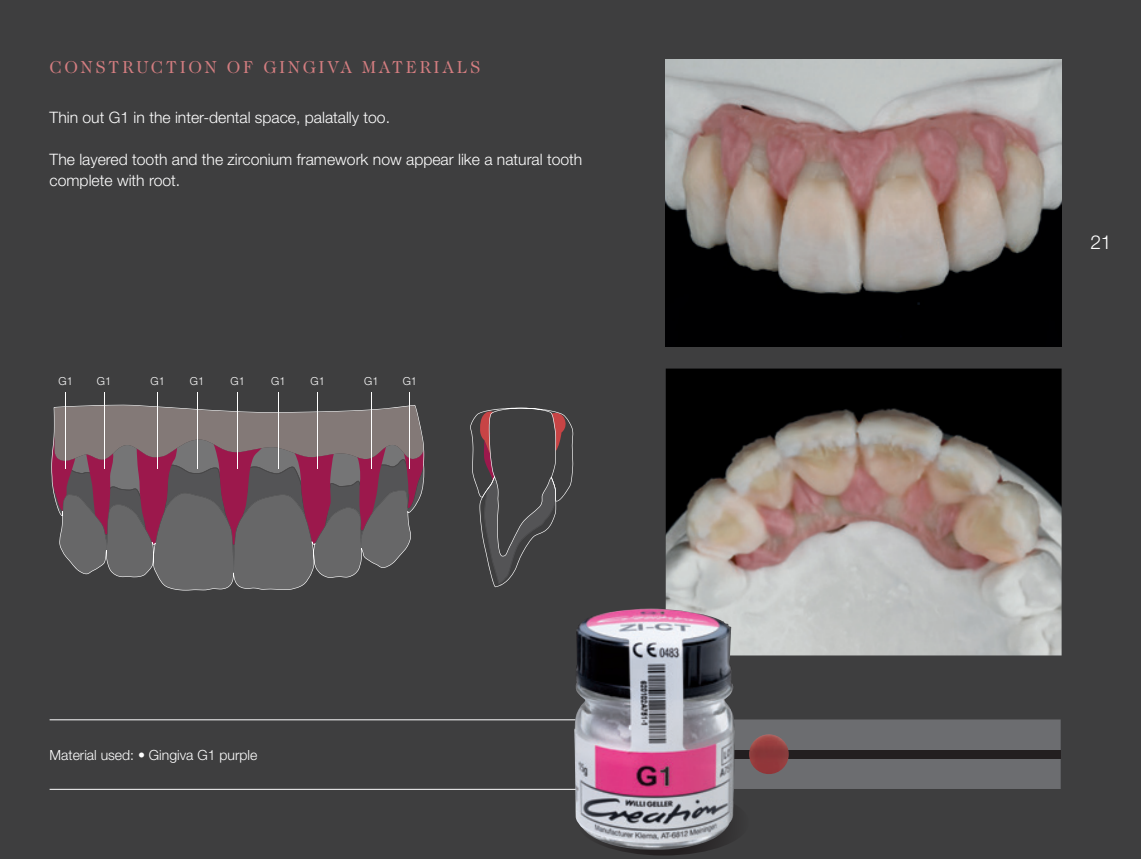
<style>
.page{position:relative;width:1141px;height:859px;background:#fff}
.page>*{position:absolute;margin:0;border:0;box-sizing:border-box;transform-origin:0 0}
.t1{font:300 19.25px "Helvetica Neue";color:#fff}
.t2{font:17.5px "Caslon Two Twenty Four";letter-spacing:.15em;color:#d47e81}
.t3{font:300 15.75px/21px "Helvetica Neue";color:#fff}
.t4{font:300 14px "Helvetica Neue";color:#fff}
.t5{font:300 11.03px "Helvetica Neue";color:#fff}
</style>
<div class="page">
<div style="left:0;top:0;width:1141px;height:858px;background:#3e3e3f"></div>
<svg style="left:470px;top:407px;width:103px;height:180px"></svg>
<svg style="left:51px;top:404px;width:373px;height:186px;background:#705b62"></svg>
<hr style="left:237px;top:392px;width:1px;height:77px;background:#fff">
<hr style="left:197px;top:392px;width:1px;height:77px;background:#fff">
<hr style="left:65px;top:392px;width:1px;height:77px;background:#fff">
<hr style="left:104px;top:392px;width:1px;height:77px;background:#fff">
<hr style="left:278px;top:392px;width:1px;height:77px;background:#fff">
<hr style="left:317px;top:392px;width:1px;height:77px;background:#fff">
<hr style="left:371px;top:392px;width:1px;height:77px;background:#fff">
<hr style="left:410px;top:392px;width:1px;height:77px;background:#fff">
<hr style="left:157px;top:392px;width:1px;height:77px;background:#fff">
<img style="left:666px;top:368px;width:396px;height:287px">
<img style="left:666px;top:60px;width:396px;height:286px">
<hr style="left:50px;top:719px;width:543px;height:1px;background:#fff">
<hr style="left:50px;top:788px;width:543px;height:1px;background:#fff">
<div style="left:735px;top:719px;width:326px;height:69px;background:#6c6d70"></div>
<div style="left:714px;top:750px;width:347px;height:8px;background:#231f20"></div>
<img style="left:749px;top:734px;width:40px;height:39px;border-radius:20px">
<svg style="left:578px;top:789px;width:171px;height:66px"></svg>
<img style="left:574px;top:608px;width:161px;height:241px">
<p class="t2" style="left:50px;top:57px;width:432px">CONSTRUCTION OF GINGIVA MATERIALS</p>
<p class="t3" style="left:50px;top:106px;width:342px">Thin out G1 in the inter-dental space, palatally too.</p>
<p class="t3" style="left:50px;top:148px;width:534px">The layered tooth and the zirconium framework now appear like a natural tooth complete with root.</p>
<p class="t5" style="left:59px;top:372px;width:16px">G1</p>
<p class="t5" style="left:97px;top:372px;width:16px">G1</p>
<p class="t5" style="left:151px;top:372px;width:16px">G1</p>
<p class="t5" style="left:190px;top:372px;width:16px">G1</p>
<p class="t5" style="left:231px;top:372px;width:16px">G1</p>
<p class="t5" style="left:271px;top:372px;width:16px">G1</p>
<p class="t5" style="left:311px;top:372px;width:16px">G1</p>
<p class="t5" style="left:364px;top:372px;width:16px">G1</p>
<p class="t5" style="left:403px;top:372px;width:16px">G1</p>
<p class="t4" style="left:50px;top:746px;width:209px">Material used: • Gingiva G1 purple</p>
<p class="t1" style="left:1090px;top:230px;width:23px">21</p>
</div>
